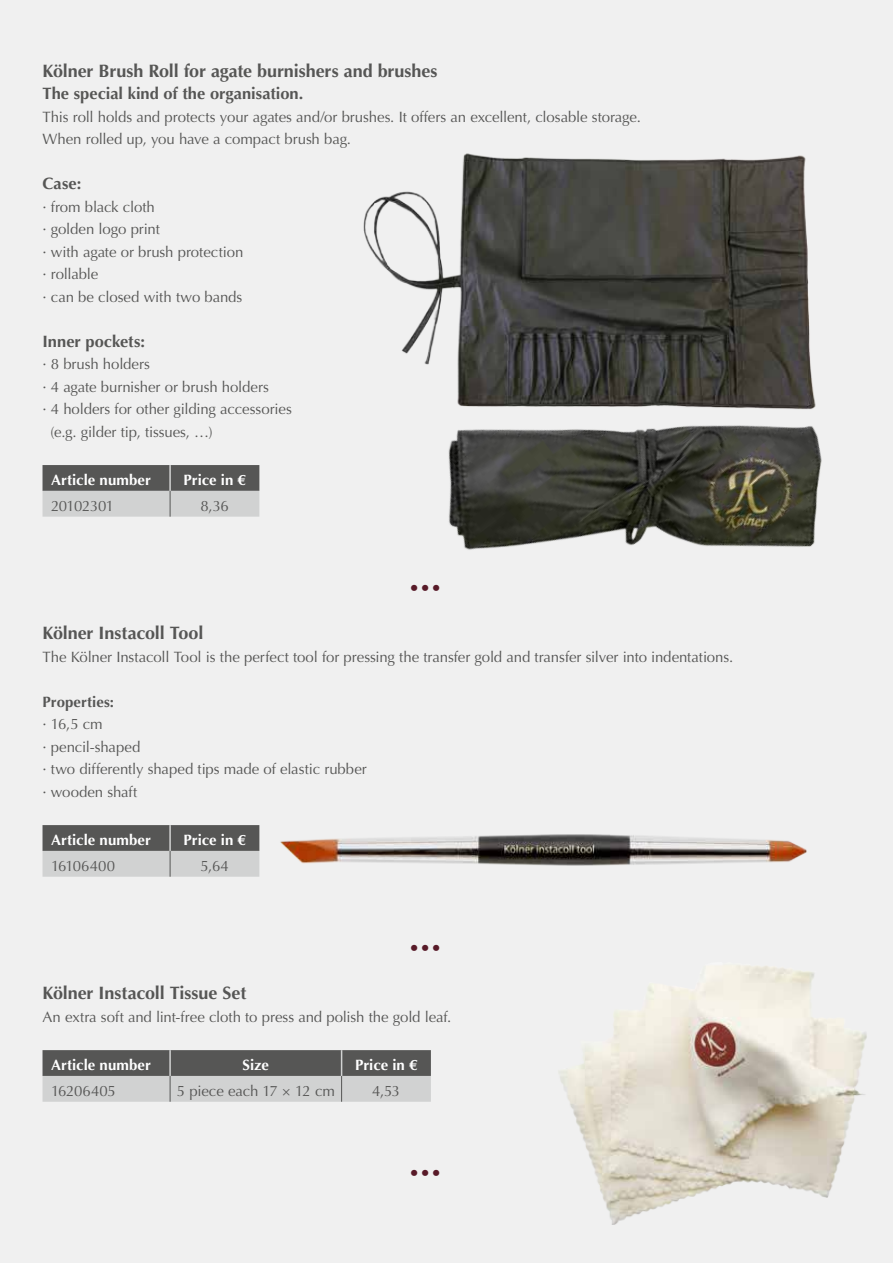
<style>
.page{position:relative;width:893px;height:1263px;background:#f0f0f0}
.page>*{position:absolute;margin:0;border:0;box-sizing:border-box;transform-origin:0 0}
.t1{font:700 18px "Optima";letter-spacing:-.005em;color:#565655}
.t2{font:700 18px "Optima";color:#581a28}
.t3{font:700 16.5px "Optima";color:#565655}
.t4{font:15px/22.5px "Optima";letter-spacing:-.005em;color:#565655}
.t5{font:700 15px "Optima";color:#fff}
.t6{font:700 15px "Optima";letter-spacing:.005em;color:#565655}
.t7{font:15px "Optima";letter-spacing:-.035em;color:#565655}
</style>
<div class="page">
<svg style="left:43px;top:465px;width:216px;height:52px;background:#949494"></svg>
<hr style="left:169px;top:465px;width:2px;height:26px;background:#d1d2d2">
<svg style="left:43px;top:825px;width:216px;height:52px;background:#949494"></svg>
<hr style="left:169px;top:825px;width:2px;height:26px;background:#d1d2d2">
<svg style="left:43px;top:1050px;width:388px;height:52px;background:#949494"></svg>
<img style="left:363px;top:153px;width:443px;height:97px">
<img style="left:371px;top:225px;width:451px;height:325px">
<img style="left:280px;top:834px;width:527px;height:32px">
<img style="left:559px;top:965px;width:308px;height:260px">
<p class="t1" style="left:43px;top:60px;width:397px">Kölner Brush Roll for agate burnishers and brushes</p>
<p class="t3" style="left:43px;top:84px;width:262px">The special kind of the organisation.</p>
<p class="t4" style="left:43px;top:105px;width:600px">This roll holds and protects your agates and/or brushes. It offers an excellent, closable storage.<br>When rolled up, you have a compact brush bag.</p>
<p class="t3" style="left:43px;top:174px;width:40px">Case:</p>
<p class="t4" style="left:43px;top:195px;width:202px">· from black cloth<br>· golden logo print<br>· with agate or brush protection · rollable<br>· can be closed with two bands</p>
<p class="t3" style="left:43px;top:331px;width:104px">Inner pockets:</p>
<p class="t4" style="left:43px;top:353px;width:109px">· 8 brush holders</p>
<p class="t4" style="left:43px;top:375px;width:228px">· 4 agate burnisher or brush holders</p>
<p class="t4" style="left:43px;top:398px;width:251px">· 4 holders for other gilding accessories</p>
<p class="t4" style="left:51px;top:420px;width:164px">(e.g. gilder tip, tissues, …)</p>
<p class="t5" style="left:51px;top:471px;width:101px">Article number</p>
<p class="t5" style="left:184px;top:471px;width:64px">Price in €</p>
<p class="t7" style="left:51px;top:497px;width:65px">20102301</p>
<p class="t4" style="left:200px;top:494px;width:30px">8,36</p>
<p class="t2" style="left:409px;top:577px;width:34px">•••</p>
<p class="t1" style="left:43px;top:622px;width:162px">Kölner Instacoll Tool</p>
<p class="t4" style="left:43px;top:645px;width:692px">The Kölner Instacoll Tool is the perfect tool for pressing the transfer gold and transfer silver into indentations.</p>
<p class="t6" style="left:43px;top:693px;width:73px">Properties:</p>
<p class="t4" style="left:43px;top:713px;width:326px">· 16,5 cm<br>· pencil-shaped<br>· two differently shaped tips made of elastic rubber · wooden shaft</p>
<p class="t5" style="left:51px;top:831px;width:101px">Article number</p>
<p class="t5" style="left:184px;top:831px;width:64px">Price in €</p>
<p class="t4" style="left:51px;top:854px;width:66px">16106400</p>
<p class="t4" style="left:200px;top:854px;width:30px">5,64</p>
<p class="t2" style="left:409px;top:937px;width:34px">•••</p>
<p class="t1" style="left:43px;top:982px;width:205px">Kölner Instacoll Tissue Set</p>
<p class="t4" style="left:43px;top:1005px;width:410px">An extra soft and lint-free cloth to press and polish the gold leaf.</p>
<p class="t5" style="left:51px;top:1056px;width:101px">Article number</p>
<p class="t5" style="left:243px;top:1056px;width:28px">Size</p>
<p class="t5" style="left:355px;top:1056px;width:64px">Price in €</p>
<p class="t4" style="left:51px;top:1079px;width:66px">16206405</p>
<p class="t4" style="left:177px;top:1079px;width:159px">5 piece each 17 × 12 cm</p>
<p class="t4" style="left:372px;top:1079px;width:30px">4,53</p>
<p class="t2" style="left:409px;top:1162px;width:34px">•••</p>
</div>
